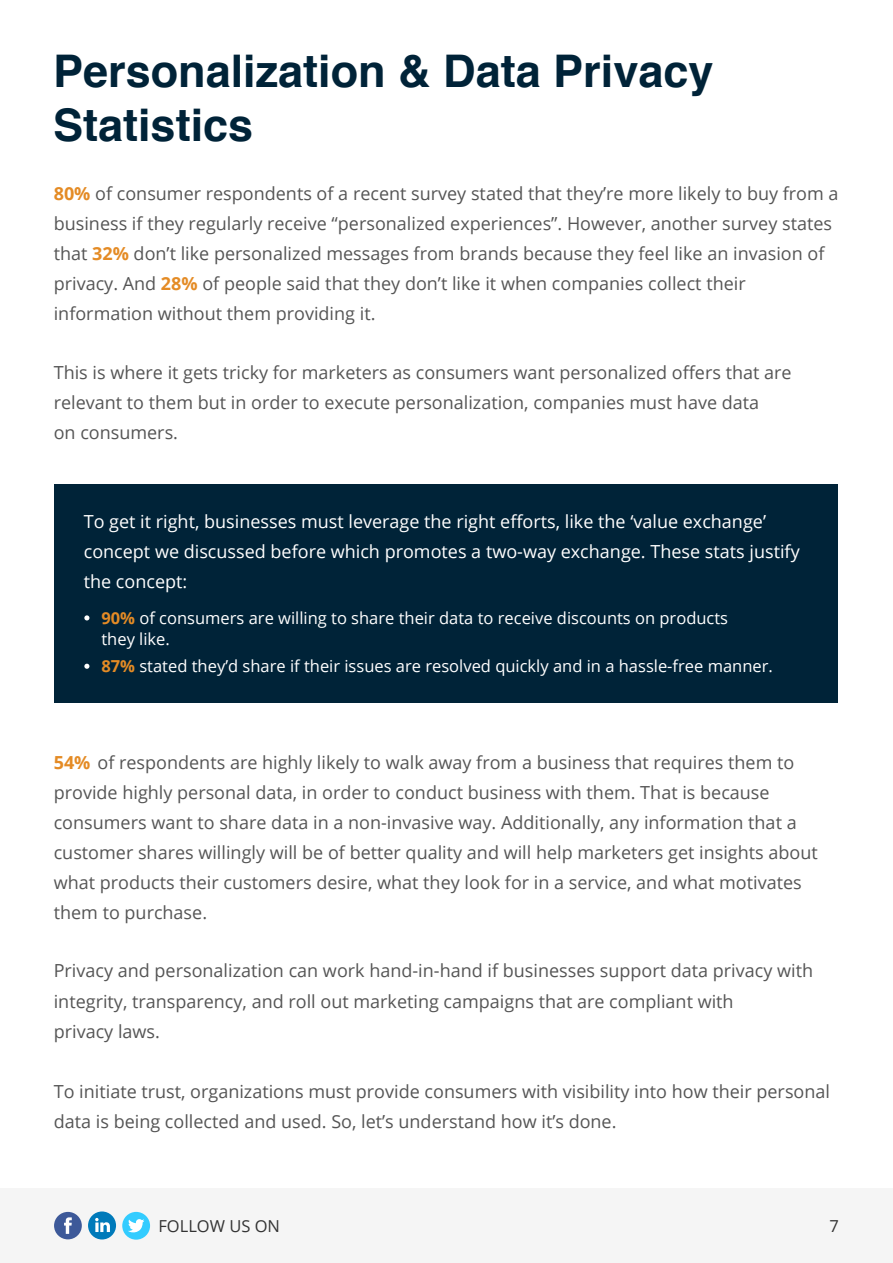
<style>
.page{position:relative;width:893px;height:1263px;background:#fff}
.page>*{position:absolute;margin:0;border:0;box-sizing:border-box;transform-origin:0 0}
.t1{font:700 45px/54px "Helvetica";color:#002338}
.t2{font:18px/30px "Open Sans";color:#555}
.t3{font:18px/30px "Open Sans";color:#fff}
.t4{font:16.5px/21px "Open Sans";color:#fff}
.t5{font:16.5px "Open Sans";color:#333}
.s1{font-weight:700;color:#e48b25}
</style>
<div class="page">
<div style="left:0;top:1188px;width:893px;height:75px;background:#f5f5f5"></div>
<div style="left:122px;top:1212px;width:28px;height:27px;background:#3cf;border-radius:50%"></div>
<svg style="left:128px;top:1219px;width:16px;height:14px"></svg>
<div style="left:88px;top:1211px;width:28px;height:28px;background:#007aba;border-radius:50%"></div>
<svg style="left:95px;top:1218px;width:15px;height:14px"></svg>
<div style="left:54px;top:1212px;width:28px;height:27px;background:#3d5999;border-radius:50%"></div>
<svg style="left:64px;top:1217px;width:8px;height:17px"></svg>
<div style="left:55px;top:484px;width:783px;height:219px;background:#002338"></div>
<svg style="left:84px;top:615px;width:5px;height:5px"></svg>
<svg style="left:84px;top:664px;width:5px;height:5px"></svg>
<h1 class="t1" style="left:53px;top:44px;width:662px">Personalization &amp; Data Privacy<br>Statistics</h1>
<p class="t2" style="left:54px;top:178px;width:786px"><span class="s1">80%</span> of consumer respondents of a recent survey stated that they’re more likely to buy from a business if they regularly receive “personalized experiences”. However, another survey states that <span class="s1">32%</span> don’t like personalized messages from brands because they feel like an invasion of privacy. And <span class="s1">28%</span> of people said that they don’t like it when companies collect their information without them providing it.</p>
<p class="t2" style="left:54px;top:357px;width:739px">This is where it gets tricky for marketers as consumers want personalized offers that are relevant to them but in order to execute personalization, companies must have data<br>on consumers.</p>
<p class="t3" style="left:84px;top:506px;width:717px">To get it right, businesses must leverage the right efforts, like the ‘value exchange’ concept we discussed before which promotes a two-way exchange. These stats justify the concept:</p>
<p class="t4" style="left:101px;top:607px;width:628px"><span class="s1">90%</span> of consumers are willing to share their data to receive discounts on products they like.</p>
<p class="t4" style="left:101px;top:655px;width:673px"><span class="s1">87%</span> stated they’d share if their issues are resolved quickly and in a hassle-free manner.</p>
<p class="t2" style="left:54px;top:747px;width:766px"><span class="s1">54%</span> of respondents are highly likely to walk away from a business that requires them to provide highly personal data, in order to conduct business with them. That is because consumers want to share data in a non-invasive way. Additionally, any information that a customer shares willingly will be of better quality and will help marketers get insights about what products their customers desire, what they look for in a service, and what motivates them to purchase.</p>
<p class="t2" style="left:54px;top:955px;width:761px">Privacy and personalization can work hand-in-hand if businesses support data privacy with integrity, transparency, and roll out marketing campaigns that are compliant with<br>privacy laws.</p>
<p class="t2" style="left:54px;top:1076px;width:778px">To initiate trust, organizations must provide consumers with visibility into how their personal data is being collected and used. So, let’s understand how it’s done.</p>
<p class="t5" style="left:158px;top:1215px;width:123px">FOLLOW US ON</p>
<p class="t5" style="left:829px;top:1215px;width:11px">7</p>
</div>
